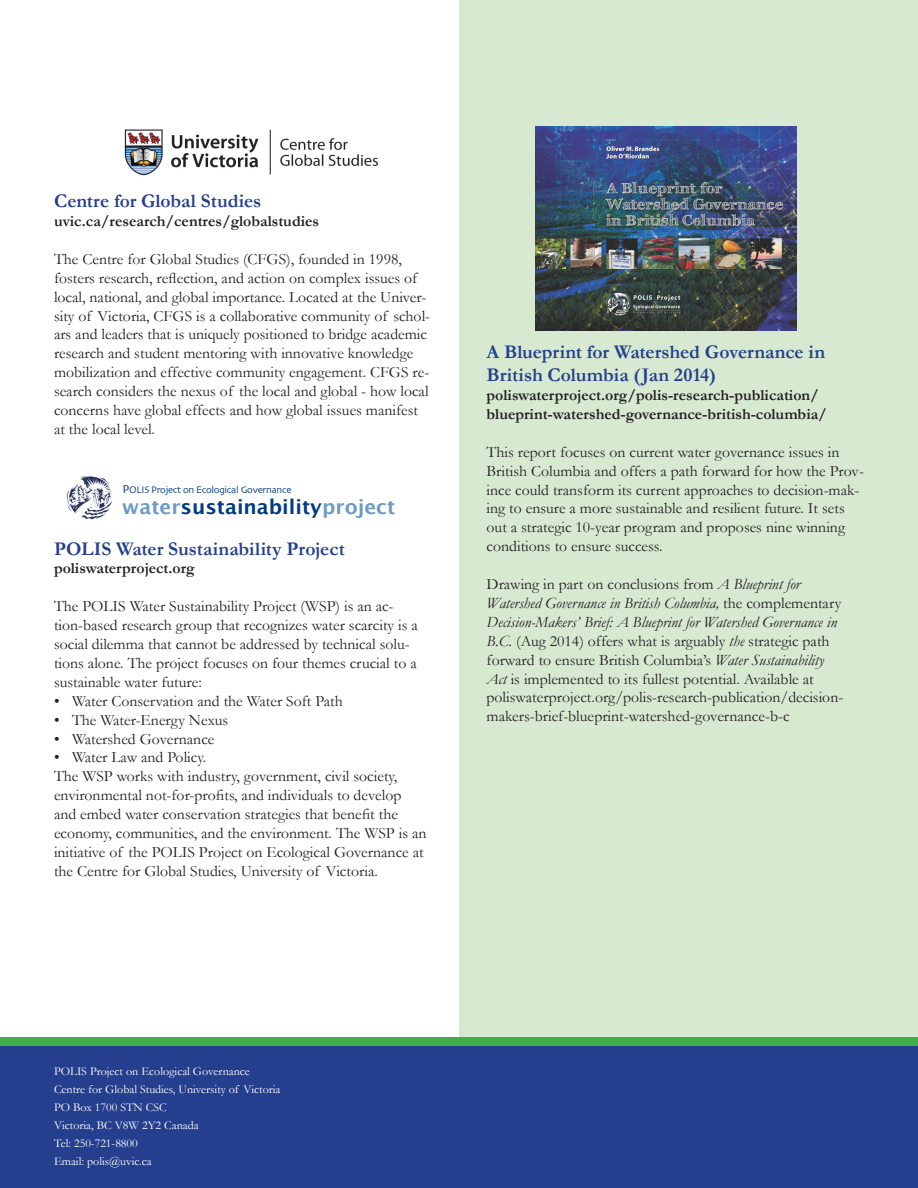
<style>
.page{position:relative;width:918px;height:1188px;background:#fff}
.page>*{position:absolute;margin:0;border:0;box-sizing:border-box;transform-origin:0 0}
.t1{font:700 20.1px "Lucida Grande";color:#003a85}
.t2{font:700 19.5px "Garamond";letter-spacing:-.005em;color:#253f8e}
.weblinks{font:15.75px/18.9px "Garamond";color:#231f20}
.weblinks-2{font:700 15.75px/18.9px "Garamond";color:#231f20}
.t3{font:12px "Garamond";color:#fff}
.t4{font:9.9px "Skia";letter-spacing:-.03em;color:#003a85}
.s1{font-size:12.15px}
.s2{color:#6e9ac7}
.s3{font-style:italic}
</style>
<div class="page">
<div style="left:460px;top:0;width:458px;height:1039px;background:#d8e9d2"></div>
<div style="left:0;top:1046px;width:918px;height:142px;background:#253f8e"></div>
<div style="left:0;top:1037px;width:918px;height:9px;background:#40ae49"></div>
<img style="left:124px;top:129px;width:255px;height:47px">
<img style="left:66px;top:476px;width:46px;height:44px">
<img style="left:536px;top:126px;width:260px;height:204px">
<p class="t2" style="left:54px;top:188px;width:209px">Centre for Global Studies</p>
<p class="weblinks-2" style="left:54px;top:212px;width:267px">uvic.ca/research/centres/globalstudies</p>
<p class="weblinks" style="left:54px;top:249px;width:378px">The Centre for Global Studies (CFGS), founded in 1998, fosters research, reflection, and action on complex issues of local, national, and global importance. Located at the Univer&shy;sity of Victoria, CFGS is a collaborative community of schol&shy;ars and leaders that is uniquely positioned to bridge academic research and student mentoring with innovative knowledge mobilization and effective community engagement. CFGS re&shy;search considers the nexus of the local and global - how local concerns have global effects and how global issues manifest at the local level.</p>
<p class="t4" style="left:123px;top:484px;width:170px"><span class="s1">P</span>OLIS Project on Ecological Governance</p>
<p class="t1" style="left:122px;top:491px;width:275px"><span class="s2">water</span>sustainability<span class="s2">project</span></p>
<p class="t2" style="left:54px;top:535px;width:292px">POLIS Water Sustainability Project</p>
<p class="weblinks-2" style="left:54px;top:559px;width:142px">poliswaterproject.org</p>
<p class="weblinks" style="left:54px;top:596px;width:365px">The POLIS Water Sustainability Project (WSP) is an ac&shy;tion-based research group that recognizes water scarcity is a social dilemma that cannot be addressed by technical solu&shy;tions alone. The project focuses on four themes crucial to a sustainable water future:</p>
<p class="weblinks" style="left:54px;top:691px;width:290px">• Water Conservation and the Water Soft Path</p>
<p class="weblinks" style="left:54px;top:710px;width:176px">• The Water-Energy Nexus</p>
<p class="weblinks" style="left:54px;top:729px;width:162px">• Watershed Governance</p>
<p class="weblinks" style="left:54px;top:748px;width:154px">• Water Law and Policy.</p>
<p class="weblinks" style="left:54px;top:767px;width:374px">The WSP works with industry, government, civil society, environmental not-for-profits, and individuals to develop and embed water conservation strategies that benefit the economy, communities, and the environment. The WSP is an initiative of the POLIS Project on Ecological Governance at the Centre for Global Studies, University of Victoria.</p>
<p class="t2" style="left:487px;top:338px;width:340px">A Blueprint for Watershed Governance in</p>
<p class="t2" style="left:487px;top:362px;width:231px">British Columbia (Jan 2014)</p>
<p class="weblinks-2" style="left:487px;top:386px;width:342px">poliswaterproject.org/polis-research-publication/ blueprint-watershed-governance-british-columbia/</p>
<p class="weblinks" style="left:487px;top:442px;width:379px">This report focuses on current water governance issues in British Columbia and offers a path forward for how the Prov&shy;ince could transform its current approaches to decision-mak&shy;ing to ensure a more sustainable and resilient future. It sets out a strategic 10-year program and proposes nine winning conditions to ensure success.</p>
<p class="weblinks" style="left:487px;top:574px;width:358px">Drawing in part on conclusions from <span class="s3">A Blueprint for Watershed Governance in British Columbia,</span> the complementary <span class="s3">Decision-Makers’ Brief: A Blueprint for Watershed Governance in B.C.</span> (Aug 2014) offers what is arguably <span class="s3">the</span> strategic path forward to ensure British Columbia’s <span class="s3">Water Sustainability Act</span> is implemented to its fullest potential. Available at poliswaterproject.org/polis-research-publication/decision&shy;makers-brief-blueprint-watershed-governance-b-c</p>
<p class="t3" style="left:54px;top:1063px;width:197px">POLIS Project on Ecological Governance</p>
<p class="t3" style="left:54px;top:1081px;width:228px">Centre for Global Studies, University of Victoria</p>
<p class="t3" style="left:54px;top:1099px;width:114px">PO Box 1700 STN CSC</p>
<p class="t3" style="left:54px;top:1117px;width:146px">Victoria, BC V8W 2Y2 Canada</p>
<p class="t3" style="left:54px;top:1135px;width:85px">Tel: 250-721-8800</p>
<p class="t3" style="left:54px;top:1153px;width:99px">Email: polis@uvic.ca</p>
</div>
